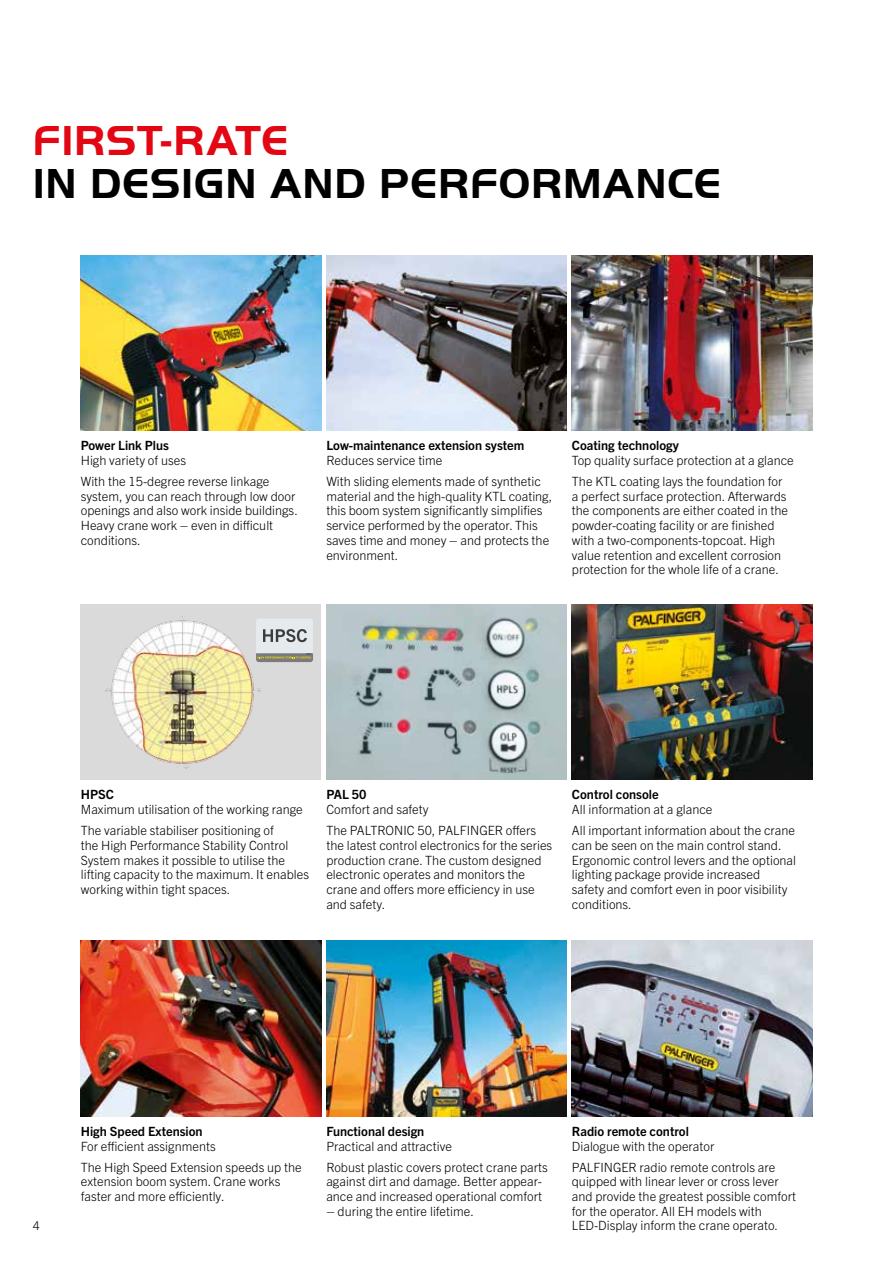
<style>
.page{position:relative;width:893px;height:1263px;background:#fff}
.page>*{position:absolute;margin:0;border:0;box-sizing:border-box;transform-origin:0 0}
.t1{font:700 43.5px "Palfinger Handel Gothic";letter-spacing:.02em;color:#000}
.t2{font:700 43.5px "Palfinger Handel Gothic";letter-spacing:.015em;color:#e30613}
.t3{font:300 12.75px/14.7px "Trade Gothic Next LT Pro";color:#000}
.t4{font:700 12.75px "Trade Gothic Next LT Pro";color:#000}
.t5{font:300 12px "Trade Gothic Next LT Pro";color:#000}
</style>
<div class="page">
<img style="left:81px;top:255px;width:240px;height:176px">
<img style="left:572px;top:604px;width:240px;height:176px">
<img style="left:326px;top:604px;width:241px;height:176px">
<img style="left:572px;top:941px;width:240px;height:175px">
<img style="left:326px;top:941px;width:241px;height:175px">
<img style="left:326px;top:255px;width:241px;height:176px">
<div style="left:81px;top:604px;width:240px;height:176px;background:#dadada"></div>
<img style="left:103px;top:616px;width:157px;height:152px">
<div style="left:256px;top:619px;width:57px;height:43px;background:#e5eaee;border-radius:3px"></div>
<svg style="left:263px;top:629px;width:44px;height:13px"></svg>
<svg style="left:256px;top:653px;width:57px;height:9px"></svg>
<img style="left:81px;top:941px;width:240px;height:175px">
<img style="left:572px;top:255px;width:240px;height:176px">
<h1 class="t2" style="left:33px;top:116px;width:257px">FIRST-RATE</h1>
<h1 class="t1" style="left:33px;top:159px;width:689px">IN DESIGN AND PERFORMANCE</h1>
<p class="t4" style="left:81px;top:437px;width:90px">Power Link Plus</p>
<p class="t3" style="left:81px;top:449px;width:190px;line-height:21.1px">High variety of uses<br>With the 15-degree reverse linkage</p>
<p class="t3" style="left:81px;top:488px;width:219px">system, you can reach through low door openings and also work inside buildings.<br>Heavy crane work – even in difficult conditions.</p>
<p class="t4" style="left:326px;top:437px;width:200px">Low-maintenance extension system</p>
<p class="t3" style="left:326px;top:449px;width:216px;line-height:21.1px">Reduces service time<br>With sliding elements made of synthetic</p>
<p class="t3" style="left:326px;top:488px;width:227px">material and the high-quality KTL coating, this boom system significantly simplifies service performed by the operator. This saves time and money – and protects the environment.</p>
<p class="t4" style="left:572px;top:437px;width:109px">Coating technology</p>
<p class="t3" style="left:572px;top:449px;width:223px;line-height:21.1px">Top quality surface protection at a glance<br>The KTL coating lays the foundation for</p>
<p class="t3" style="left:572px;top:488px;width:218px">a perfect surface protection. Afterwards the components are either coated in the powder-coating facility or are finished with a two-components-topcoat. High value retention and excellent corrosion protection for the whole life of a crane.</p>
<p class="t4" style="left:81px;top:786px;width:35px">HPSC</p>
<p class="t3" style="left:81px;top:798px;width:224px;line-height:21.1px">Maximum utilisation of the working range<br>The variable stabiliser positioning of</p>
<p class="t3" style="left:81px;top:837px;width:230px">the High Performance Stability Control System makes it possible to utilise the lifting capacity to the maximum. It enables working within tight spaces.</p>
<p class="t4" style="left:326px;top:786px;width:42px">PAL 50</p>
<p class="t3" style="left:326px;top:798px;width:211px;line-height:21.1px">Comfort and safety<br>The PALTRONIC 50, PALFINGER offers</p>
<p class="t3" style="left:326px;top:837px;width:227px">the latest control electronics for the series production crane. The custom designed electronic operates and monitors the crane and offers more efficiency in use and safety.</p>
<p class="t4" style="left:572px;top:786px;width:88px">Control console</p>
<p class="t3" style="left:572px;top:798px;width:225px;line-height:21.1px">All information at a glance<br>All important information about the crane</p>
<p class="t3" style="left:572px;top:837px;width:226px">can be seen on the main control stand.<br>Ergonomic control levers and the optional lighting package provide increased<br>safety and comfort even in poor visibility conditions.</p>
<p class="t4" style="left:81px;top:1122px;width:123px">High Speed Extension</p>
<p class="t3" style="left:81px;top:1134px;width:223px;line-height:21.1px">For efficient assignments<br>The High Speed Extension speeds up the</p>
<p class="t3" style="left:81px;top:1173px;width:201px">extension boom system. Crane works faster and more efficiently.</p>
<p class="t4" style="left:326px;top:1122px;width:99px">Functional design</p>
<p class="t3" style="left:326px;top:1134px;width:223px;line-height:21.1px">Practical and attractive<br>Robust plastic covers protect crane parts</p>
<p class="t3" style="left:326px;top:1173px;width:217px">against dirt and damage. Better appear&shy;ance and increased operational comfort</p>
<p class="t3" style="left:326px;top:1203px;width:149px">– during the entire lifetime.</p>
<p class="t4" style="left:572px;top:1122px;width:118px">Radio remote control</p>
<p class="t3" style="left:572px;top:1134px;width:205px;line-height:21.1px">Dialogue with the operator<br>PALFINGER radio remote controls are</p>
<p class="t3" style="left:572px;top:1173px;width:226px">quipped with linear lever or cross lever and provide the greatest possible comfort for the operator. All EH models with</p>
<p class="t5" style="left:33px;top:1217px;width:8px">4</p>
<p class="t3" style="left:572px;top:1217px;width:208px">LED-Display inform the crane operato.</p>
</div>
